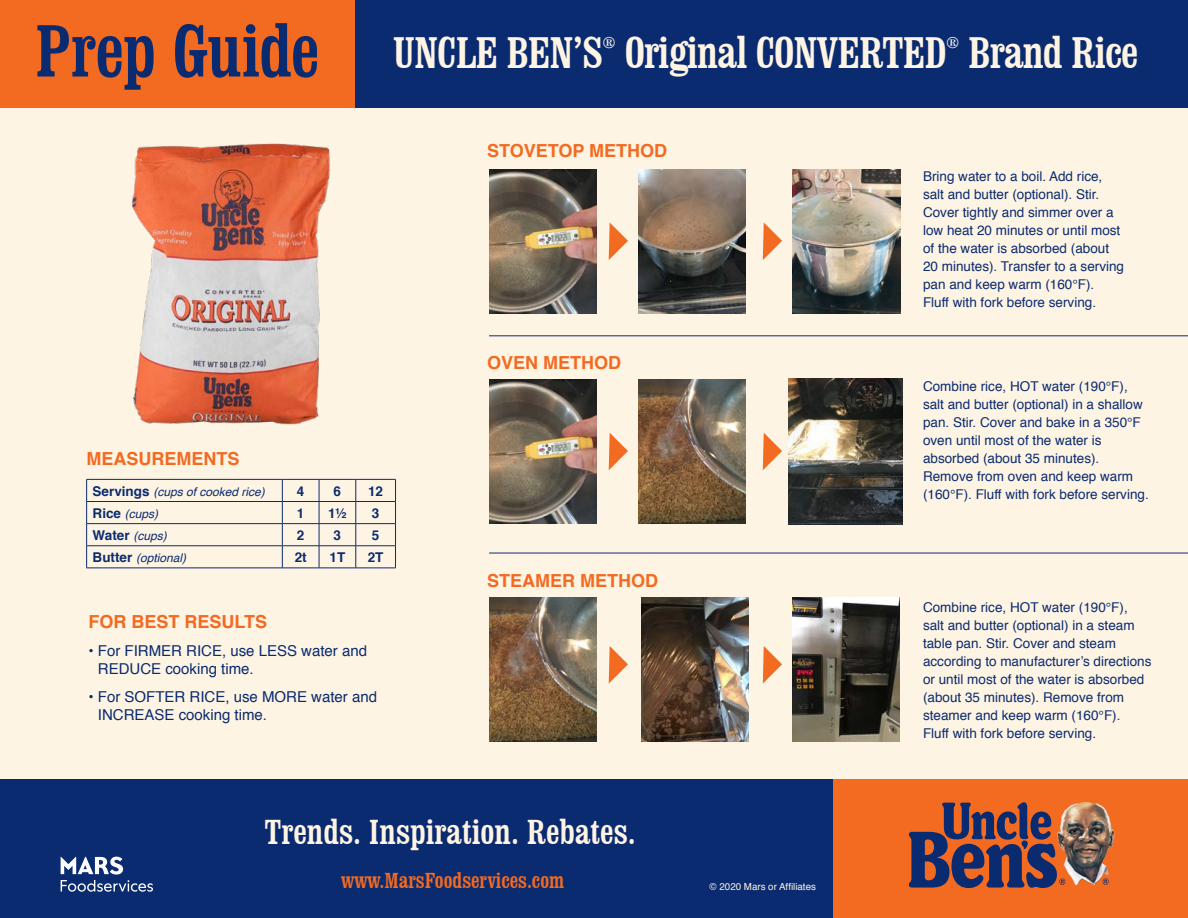
<style>
.page{position:relative;width:1188px;height:918px;background:#fff}
.page>*{position:absolute;margin:0;border:0;box-sizing:border-box;transform-origin:0 0}
.t1{font:condensed 75.9px "Clarendon BT";letter-spacing:-.015em;color:#0b2b71}
.t2{font:condensed 45.9px "Clarendon BT";letter-spacing:-.02em;color:#fef4e3}
.t3{font:condensed 36px "Clarendon BT";color:#fef4e3}
.t4{font:condensed 22.5px "Clarendon BT";color:#f36a21}
.t5{font:700 18px "Helvetica";color:#f36a21}
.t6{font:condensed 16.2px "Clarendon BT";color:#fef4e3}
.t7{font:15px/18px "Helvetica";color:#0b2b71}
.t8{font:13.5px/18px "Helvetica";color:#0b2b71}
.t9{font:700 13.5px "Helvetica";color:#0b2b71}
.t10{font:italic 12px "Helvetica";color:#0b2b71}
.t11{font:9.75px "Helvetica";color:#fef4e3}
.s1{font-weight:700;font-style:normal;font-size:13.5px}
</style>
<div class="page">
<div style="left:0;top:100px;width:1188px;height:698px;background:#fef4e3"></div>
<div style="left:0;top:0;width:1188px;height:107px;background:#0b2b71"></div>
<div style="left:0;top:780px;width:1188px;height:138px;background:#0b2b71"></div>
<div style="left:833px;top:780px;width:355px;height:138px;background:#f36a21"></div>
<img style="left:1065px;top:802px;width:50px;height:84px">
<svg style="left:1103px;top:879px;width:6px;height:6px"></svg>
<svg style="left:908px;top:802px;width:157px;height:86px"></svg>
<svg style="left:61px;top:857px;width:92px;height:35px"></svg>
<div style="left:0;top:0;width:355px;height:107px;background:#f36a21"></div>
<img style="left:489px;top:169px;width:108px;height:144px">
<img style="left:638px;top:169px;width:108px;height:144px">
<img style="left:792px;top:169px;width:108px;height:144px">
<img style="left:489px;top:380px;width:108px;height:143px">
<img style="left:638px;top:380px;width:108px;height:143px">
<img style="left:788px;top:379px;width:115px;height:145px">
<img style="left:489px;top:598px;width:108px;height:143px">
<img style="left:641px;top:598px;width:108px;height:143px">
<img style="left:792px;top:598px;width:108px;height:143px">
<hr style="left:86px;top:479px;width:196px;height:1px;background:#0b2b71">
<hr style="left:282px;top:479px;width:37px;height:1px;background:#0b2b71">
<hr style="left:319px;top:479px;width:37px;height:1px;background:#0b2b71">
<hr style="left:356px;top:479px;width:40px;height:1px;background:#0b2b71">
<hr style="left:86px;top:501px;width:196px;height:1px;background:#0b2b71">
<hr style="left:282px;top:501px;width:37px;height:1px;background:#0b2b71">
<hr style="left:319px;top:501px;width:37px;height:1px;background:#0b2b71">
<hr style="left:356px;top:501px;width:40px;height:1px;background:#0b2b71">
<hr style="left:86px;top:523px;width:196px;height:1px;background:#0b2b71">
<hr style="left:282px;top:523px;width:37px;height:1px;background:#0b2b71">
<hr style="left:319px;top:523px;width:37px;height:1px;background:#0b2b71">
<hr style="left:356px;top:523px;width:40px;height:1px;background:#0b2b71">
<hr style="left:86px;top:546px;width:196px;height:1px;background:#0b2b71">
<svg style="left:86px;top:480px;width:1px;height:88px"></svg>
<hr style="left:282px;top:546px;width:37px;height:1px;background:#0b2b71">
<svg style="left:282px;top:480px;width:1px;height:88px"></svg>
<hr style="left:319px;top:546px;width:37px;height:1px;background:#0b2b71">
<svg style="left:319px;top:480px;width:1px;height:88px"></svg>
<hr style="left:356px;top:546px;width:40px;height:1px;background:#0b2b71">
<svg style="left:356px;top:480px;width:1px;height:88px"></svg>
<svg style="left:395px;top:480px;width:1px;height:88px"></svg>
<hr style="left:86px;top:568px;width:196px;height:1px;background:#0b2b71">
<hr style="left:282px;top:568px;width:37px;height:1px;background:#0b2b71">
<hr style="left:319px;top:568px;width:37px;height:1px;background:#0b2b71">
<hr style="left:356px;top:568px;width:40px;height:1px;background:#0b2b71">
<svg style="left:609px;top:222px;width:19px;height:38px"></svg>
<svg style="left:763px;top:222px;width:19px;height:38px"></svg>
<svg style="left:609px;top:433px;width:19px;height:37px"></svg>
<svg style="left:763px;top:433px;width:19px;height:37px"></svg>
<svg style="left:609px;top:646px;width:19px;height:38px"></svg>
<svg style="left:763px;top:646px;width:19px;height:38px"></svg>
<hr style="left:489px;top:335px;width:699px;height:1px;background:#0b2b71">
<hr style="left:489px;top:553px;width:699px;height:1px;background:#0b2b71">
<img style="left:132px;top:143px;width:198px;height:282px">
<p class="t1" style="left:35px;top:4px;width:286px">Prep Guide</p>
<p class="t2" style="left:393px;top:24px;width:212px">UNCLE BEN’S</p>
<p class="t6" style="left:603px;top:32px;width:15px">®</p>
<p class="t2" style="left:625px;top:24px;width:324px">Original CONVERTED</p>
<p class="t6" style="left:946px;top:32px;width:15px">®</p>
<p class="t2" style="left:968px;top:24px;width:172px">Brand Rice</p>
<p class="t5" style="left:86px;top:444px;width:155px">MEASUREMENTS</p>
<p class="t10" style="left:93px;top:482px;width:174px"><span class="s1">Servings</span> (cups of cooked rice)</p>
<p class="t9" style="left:297px;top:480px;width:9px">4</p>
<p class="t9" style="left:334px;top:480px;width:9px">6</p>
<p class="t9" style="left:368px;top:480px;width:17px">12</p>
<p class="t10" style="left:93px;top:504px;width:67px"><span class="s1">Rice</span> (cups)</p>
<p class="t9" style="left:297px;top:502px;width:9px">1</p>
<p class="t9" style="left:328px;top:502px;width:20px">1½</p>
<p class="t9" style="left:372px;top:502px;width:9px">3</p>
<p class="t10" style="left:93px;top:526px;width:76px"><span class="s1">Water</span> (cups)</p>
<p class="t9" style="left:297px;top:524px;width:9px">2</p>
<p class="t9" style="left:334px;top:524px;width:9px">3</p>
<p class="t9" style="left:372px;top:524px;width:9px">5</p>
<p class="t10" style="left:93px;top:548px;width:95px"><span class="s1">Butter</span> (optional)</p>
<p class="t9" style="left:295px;top:546px;width:14px">2t</p>
<p class="t9" style="left:330px;top:546px;width:17px">1T</p>
<p class="t9" style="left:368px;top:546px;width:17px">2T</p>
<p class="t5" style="left:88px;top:607px;width:180px">FOR BEST RESULTS</p>
<p class="t7" style="left:98px;top:642px;width:271px;text-indent:-9px">• For FIRMER RICE, use LESS water and<br>REDUCE cooking time.</p>
<p class="t7" style="left:98px;top:688px;width:281px;text-indent:-9px">• For SOFTER RICE, use MORE water and<br>INCREASE cooking time.</p>
<p class="t5" style="left:487px;top:136px;width:182px">STOVETOP METHOD</p>
<p class="t5" style="left:487px;top:348px;width:136px">OVEN METHOD</p>
<p class="t5" style="left:487px;top:567px;width:172px">STEAMER METHOD</p>
<p class="t8" style="left:923px;top:168px;width:203px">Bring water to a boil. Add rice, salt and butter (optional). Stir.<br>Cover tightly and simmer over a low heat 20 minutes or until most of the water is absorbed (about<br>20 minutes). Transfer to a serving pan and keep warm (160°F).<br>Fluff with fork before serving.</p>
<p class="t8" style="left:923px;top:377px;width:227px">Combine rice, HOT water (190°F), salt and butter (optional) in a shallow pan. Stir. Cover and bake in a 350°F oven until most of the water is absorbed (about 35 minutes).<br>Remove from oven and keep warm (160°F). Fluff with fork before serving.</p>
<p class="t8" style="left:923px;top:599px;width:230px">Combine rice, HOT water (190°F), salt and butter (optional) in a steam table pan. Stir. Cover and steam according to manufacturer’s directions or until most of the water is absorbed (about 35 minutes). Remove from steamer and keep warm (160°F).<br>Fluff with fork before serving.</p>
<p class="t3" style="left:265px;top:809px;width:373px">Trends. Inspiration. Rebates.</p>
<p class="t4" style="left:341px;top:867px;width:225px">www.MarsFoodservices.com</p>
<p class="t11" style="left:710px;top:879px;width:108px">© 2020 Mars or Affiliates</p>
</div>
